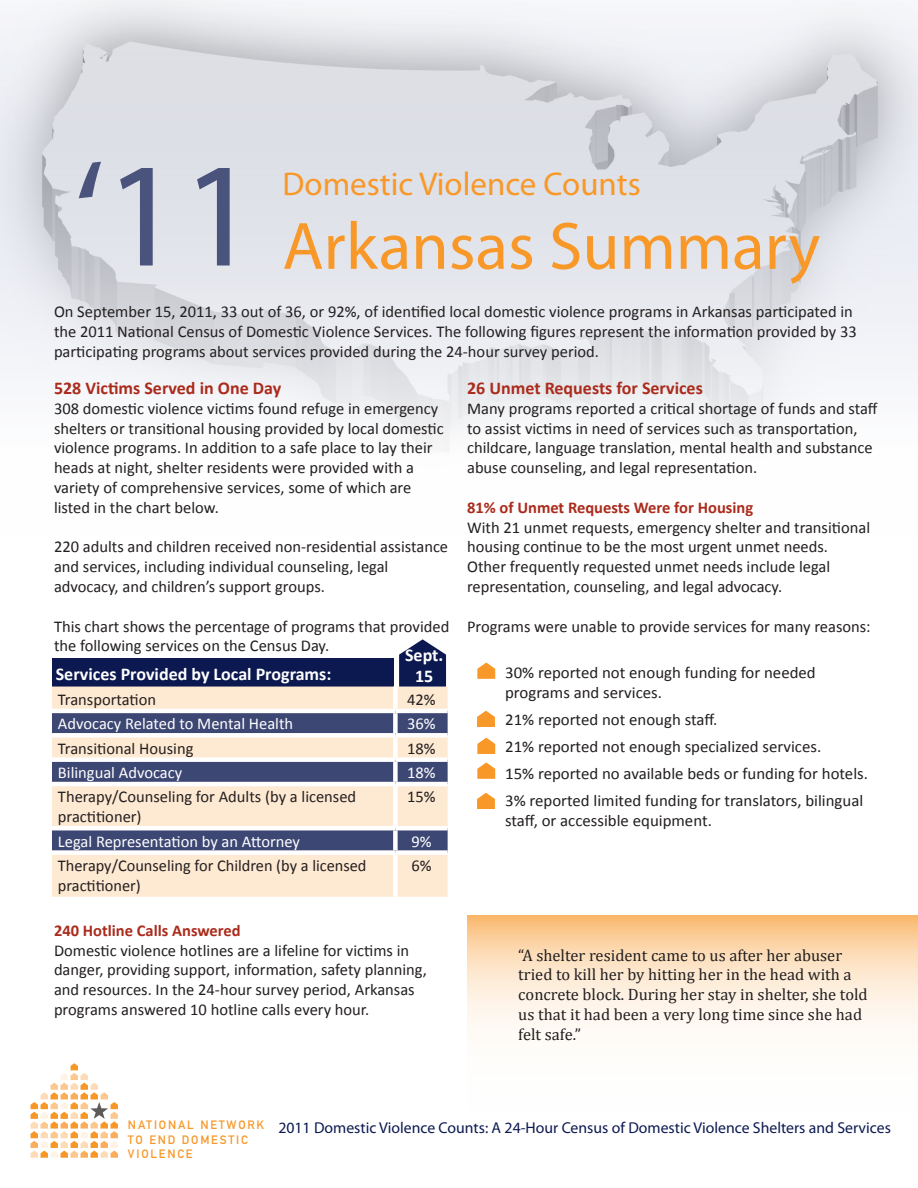
<style>
.page{position:relative;width:918px;height:1188px;background:#fff}
.page>*{position:absolute;margin:0;border:0;box-sizing:border-box;transform-origin:0 0}
.t1{font:150px "Myriad Pro";color:#49537c}
.t2{font:67.5px "Myriad Pro";color:#f89828}
.t3{font:33px "Myriad Pro";color:#f89828}
.t4{font:700 18px "Calibri";color:#aa2b1c}
.t5{font:700 18px "Calibri";color:#fff}
.t6{font:16.5px/19.8px "Calibri";color:#231f20}
.t7{font:16.5px/19.8px "Cambria";color:#231f20}
.t8{font:16.5px "Calibri";color:#fff}
.t9{font:700 16.5px "Calibri";color:#aa2b1c}
.t10{font:15.75px "Myriad Pro";color:#0c1950}
.t11{font:12px/14.4px "DIN Mittelschrift Std";letter-spacing:.15em;color:#f79829}
</style>
<div class="page">
<svg style="left:0;top:0;width:918px;height:450px"></svg>
<svg style="left:467px;top:915px;width:451px;height:115px;background:#fce2c3"></svg>
<div style="left:52px;top:658px;width:341px;height:33px;background:#0c1950"></div>
<div style="left:52px;top:687px;width:396px;height:210px;background:#fee9d2"></div>
<svg style="left:52px;top:713px;width:396px;height:137px;background:#9e98a3"></svg>
<div style="left:393px;top:687px;width:5px;height:22px;background:#fff"></div>
<hr style="left:52px;top:709px;width:343px;height:4px;background:#fff">
<hr style="left:395px;top:709px;width:53px;height:4px;background:#fff">
<div style="left:393px;top:713px;width:5px;height:20px;background:#fff"></div>
<div style="left:52px;top:733px;width:343px;height:5px;background:#fff"></div>
<div style="left:395px;top:733px;width:53px;height:5px;background:#fff"></div>
<div style="left:393px;top:738px;width:5px;height:19px;background:#fff"></div>
<div style="left:52px;top:757px;width:343px;height:5px;background:#fff"></div>
<div style="left:395px;top:757px;width:53px;height:5px;background:#fff"></div>
<div style="left:393px;top:762px;width:5px;height:20px;background:#fff"></div>
<hr style="left:52px;top:782px;width:343px;height:4px;background:#fff">
<hr style="left:395px;top:782px;width:53px;height:4px;background:#fff">
<div style="left:393px;top:786px;width:5px;height:40px;background:#fff"></div>
<hr style="left:52px;top:826px;width:343px;height:4px;background:#fff">
<hr style="left:395px;top:826px;width:53px;height:4px;background:#fff">
<div style="left:393px;top:830px;width:5px;height:20px;background:#fff"></div>
<div style="left:52px;top:850px;width:343px;height:5px;background:#fff"></div>
<div style="left:395px;top:850px;width:53px;height:5px;background:#fff"></div>
<div style="left:393px;top:855px;width:5px;height:42px;background:#fff"></div>
<svg style="left:399px;top:639px;width:47px;height:48px"></svg>
<svg style="left:31px;top:1063px;width:87px;height:95px"></svg>
<svg style="left:477px;top:663px;width:18px;height:16px"></svg>
<svg style="left:477px;top:711px;width:18px;height:16px"></svg>
<svg style="left:477px;top:738px;width:18px;height:16px"></svg>
<svg style="left:477px;top:762px;width:18px;height:17px"></svg>
<svg style="left:477px;top:793px;width:18px;height:16px"></svg>
<p class="t1" style="left:74px;top:123px;width:186px">‘11</p>
<p class="t3" style="left:282px;top:163px;width:360px">Domestic Violence Counts</p>
<p class="t2" style="left:282px;top:205px;width:539px">Arkansas Summary</p>
<p class="t6" style="left:54px;top:302px;width:804px">On September 15, 2011, 33 out of 36, or 92%, of identified local domestic violence programs in Arkansas participated in the 2011 National Census of Domestic Violence Services. The following figures represent the information provided by 33 participating programs about services provided during the 24-hour survey period.</p>
<p class="t4" style="left:54px;top:376px;width:229px">528 Victims Served in One Day</p>
<p class="t6" style="left:54px;top:398px;width:391px">308 domestic violence victims found refuge in emergency shelters or transitional housing provided by local domestic violence programs. In addition to a safe place to lay their heads at night, shelter residents were provided with a variety of comprehensive services, some of which are listed in the chart below.</p>
<p class="t6" style="left:54px;top:537px;width:396px">220 adults and children received non-residential assistance and services, including individual counseling, legal advocacy, and children’s support groups.</p>
<p class="t6" style="left:54px;top:616px;width:397px">This chart shows the percentage of programs that provided the following services on the Census Day.</p>
<p class="t6" style="left:58px;top:690px;width:100px">Transportation</p>
<p class="t6" style="left:407px;top:690px;width:30px">42%</p>
<p class="t8" style="left:58px;top:713px;width:237px">Advocacy Related to Mental Health</p>
<p class="t8" style="left:407px;top:713px;width:30px">36%</p>
<p class="t6" style="left:58px;top:738px;width:137px">Transitional Housing</p>
<p class="t6" style="left:407px;top:738px;width:30px">18%</p>
<p class="t8" style="left:58px;top:762px;width:126px">Bilingual Advocacy</p>
<p class="t8" style="left:407px;top:762px;width:30px">18%</p>
<p class="t6" style="left:58px;top:787px;width:300px">Therapy/Counseling for Adults (by a licensed practitioner)</p>
<p class="t6" style="left:407px;top:787px;width:30px">15%</p>
<p class="t8" style="left:58px;top:831px;width:244px">Legal Representation by an Attorney</p>
<p class="t8" style="left:411px;top:831px;width:22px">9%</p>
<p class="t6" style="left:58px;top:856px;width:310px">Therapy/Counseling for Children (by a licensed practitioner)</p>
<p class="t6" style="left:411px;top:856px;width:22px">6%</p>
<p class="t5" style="left:405px;top:643px;width:40px">Sept.</p>
<p class="t5" style="left:56px;top:662px;width:277px">Services Provided by Local Programs:</p>
<p class="t5" style="left:415px;top:665px;width:20px">15</p>
<p class="t9" style="left:54px;top:920px;width:188px">240 Hotline Calls Answered</p>
<p class="t6" style="left:54px;top:940px;width:374px">Domestic violence hotlines are a lifeline for victims in danger, providing support, information, safety planning, and resources. In the 24-hour survey period, Arkansas programs answered 10 hotline calls every hour.</p>
<p class="t4" style="left:467px;top:376px;width:237px">26 Unmet Requests for Services</p>
<p class="t6" style="left:467px;top:398px;width:412px">Many programs reported a critical shortage of funds and staff to assist victims in need of services such as transportation, childcare, language translation, mental health and substance abuse counseling, and legal representation.</p>
<p class="t9" style="left:467px;top:497px;width:288px">81% of Unmet Requests Were for Housing</p>
<p class="t6" style="left:467px;top:517px;width:405px">With 21 unmet requests, emergency shelter and transitional housing continue to be the most urgent unmet needs.<br>Other frequently requested unmet needs include legal representation, counseling, and legal advocacy.</p>
<p class="t6" style="left:467px;top:616px;width:405px">Programs were unable to provide services for many reasons:</p>
<p class="t6" style="left:505px;top:663px;width:312px">30% reported not enough funding for needed programs and services.</p>
<p class="t6" style="left:505px;top:710px;width:214px">21% reported not enough staff.</p>
<p class="t6" style="left:505px;top:737px;width:318px">21% reported not enough specialized services.</p>
<p class="t6" style="left:505px;top:764px;width:364px">15% reported no available beds or funding for hotels.</p>
<p class="t6" style="left:505px;top:791px;width:360px">3% reported limited funding for translators, bilingual</p>
<p class="t6" style="left:505px;top:811px;width:208px">staff, or accessible equipment.</p>
<p class="t7" style="left:518px;top:945px;width:351px">“A shelter resident came to us after her abuser tried to kill her by hitting her in the head with a concrete block. During her stay in shelter, she told us that it had been a very long time since she had felt safe.”</p>
<p class="t11" style="left:128px;top:1118px;width:138px">NATIONAL NETWORK<br>TO END DOMESTIC<br>VIOLENCE</p>
<p class="t10" style="left:278px;top:1118px;width:614px">2011 Domestic Violence Counts: A 24-Hour Census of Domestic Violence Shelters and Services</p>
</div>
